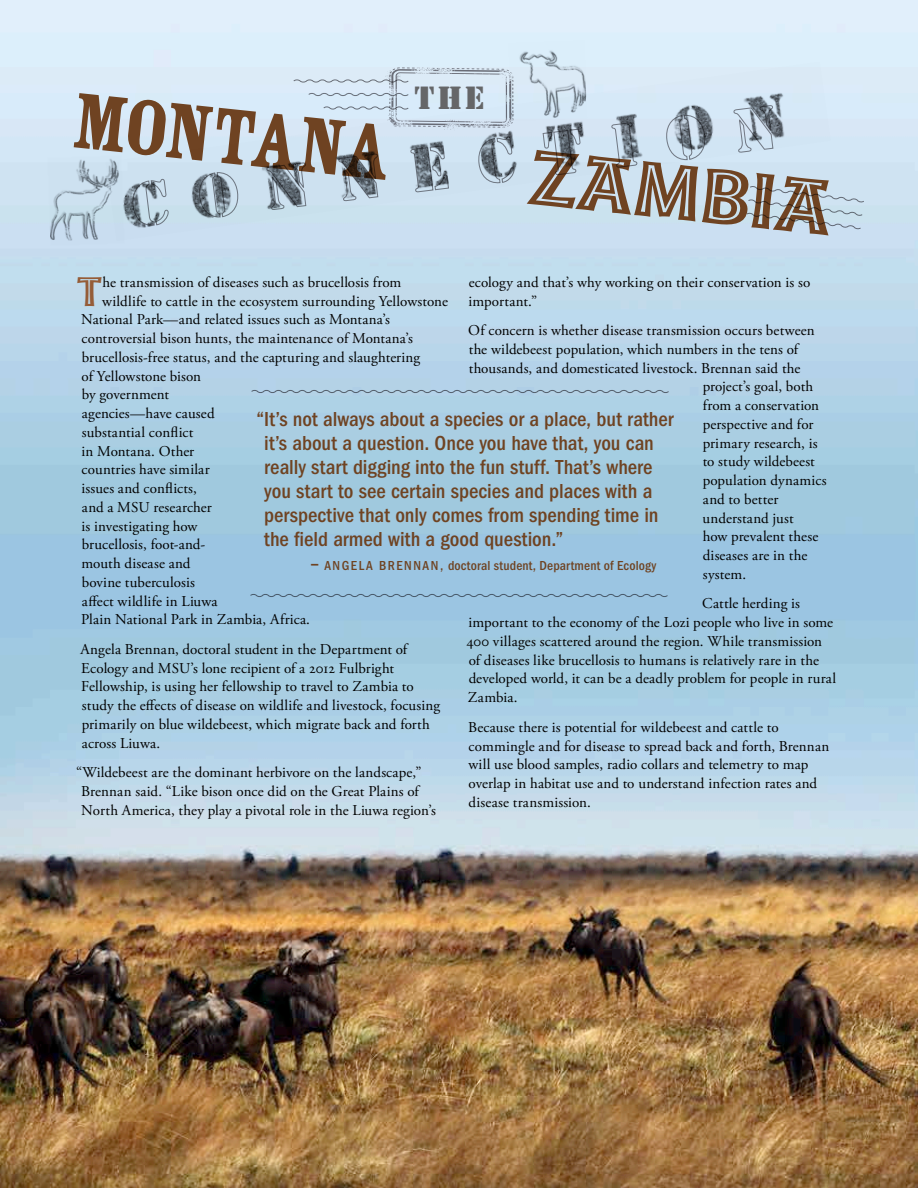
<style>
.page{position:relative;width:918px;height:1188px;background:#fff}
.page>*{position:absolute;margin:0;border:0;box-sizing:border-box;transform-origin:0 0}
.t1{font:86.4px "Rosewood Std Fill";color:#6f4322}
.t2{font:600 81px "Moonglow";color:#6f4322}
.t3{font:600 42.9px "Moonglow";color:#955c37}
.t4{font:30px "Stencil Std";color:#656668}
.t5{font:500 condensed 21px/24px "Franklin Gothic";color:#6f4322}
.t6{font:15px/18.8px "Adobe Garamond Pro";letter-spacing:.01em;color:#000}
.t7{font:500 condensed 13.5px "Franklin Gothic";letter-spacing:.015em;color:#6f4322}
.s1{font-size:21px}
</style>
<div class="page">
<img style="left:0;top:0;width:918px;height:1188px">
<img style="left:106px;top:62px;width:725px;height:179px">
<img style="left:47px;top:155px;width:77px;height:91px">
<img style="left:508px;top:41px;width:79px;height:80px">
<svg style="left:251px;top:389px;width:419px;height:5px;background:#9eb8cb"></svg>
<svg style="left:249px;top:593px;width:420px;height:5px;background:#88adc7"></svg>
<svg style="left:746px;top:186px;width:119px;height:44px;background:#c4d9e7"></svg>
<svg style="left:293px;top:67px;width:222px;height:63px;background:#cfdeec"></svg>
<h1 class="t1" style="left:77px;top:73px;width:324px;rotate:6deg">Montana</h1>
<h3 class="t4" style="left:415px;top:79px;width:71px">THE</h3>
<h2 class="t2" style="left:534px;top:130px;width:305px;rotate:6deg">Zambia</h2>
<h3 class="t3" style="left:78px;top:267px;width:26px">T</h3>
<p class="t6" style="left:102px;top:273px;width:300px">he transmission of diseases such as brucellosis from</p>
<p class="t6" style="left:469px;top:273px;width:343px">ecology and that’s why working on their conservation is so important.”</p>
<p class="t6" style="left:468px;top:322px;width:348px">Of concern is whether disease transmission occurs between</p>
<p class="t6" style="left:469px;top:340px;width:331px">the wildebeest population, which numbers in the tens of</p>
<p class="t6" style="left:469px;top:359px;width:333px">thousands, and domesticated livestock. Brennan said the</p>
<p class="t6" style="left:703px;top:378px;width:112px">project’s goal, both</p>
<p class="t6" style="left:703px;top:397px;width:118px">from a conservation</p>
<p class="t6" style="left:703px;top:415px;width:112px">perspective and for</p>
<p class="t6" style="left:703px;top:434px;width:116px">primary research, is</p>
<p class="t6" style="left:703px;top:453px;width:114px">to study wildebeest</p>
<p class="t6" style="left:703px;top:472px;width:125px">population dynamics</p>
<p class="t6" style="left:703px;top:490px;width:77px">and to better</p>
<p class="t6" style="left:703px;top:509px;width:93px">understand just</p>
<p class="t6" style="left:703px;top:528px;width:117px">how prevalent these</p>
<p class="t6" style="left:703px;top:547px;width:106px">diseases are in the</p>
<p class="t6" style="left:703px;top:565px;width:45px">system.</p>
<p class="t6" style="left:466px;top:595px;width:371px;text-indent:236px">Cattle herding is important to the economy of the Lozi people who live in some 400 villages scattered around the region. While transmission of diseases like brucellosis to humans is relatively rare in the developed world, it can be a deadly problem for people in rural Zambia.</p>
<p class="t6" style="left:468px;top:718px;width:363px">Because there is potential for wildebeest and cattle to commingle and for disease to spread back and forth, Brennan will use blood samples, radio collars and telemetry to map overlap in habitat use and to understand infection rates and disease transmission.</p>
<p class="t6" style="left:102px;top:292px;width:347px">wildlife to cattle in the ecosystem surrounding Yellowstone</p>
<p class="t6" style="left:81px;top:311px;width:310px">National Park—and related issues such as Montana’s</p>
<p class="t6" style="left:82px;top:330px;width:333px">controversial bison hunts, the maintenance of Montana’s</p>
<p class="t6" style="left:82px;top:348px;width:340px">brucellosis-free status, and the capturing and slaughtering</p>
<p class="t6" style="left:82px;top:367px;width:121px">of Yellowstone bison</p>
<p class="t6" style="left:82px;top:386px;width:89px">by government</p>
<p class="t6" style="left:82px;top:405px;width:134px">agencies—have caused</p>
<p class="t6" style="left:82px;top:423px;width:113px">substantial conflict</p>
<p class="t6" style="left:81px;top:442px;width:114px">in Montana. Other</p>
<p class="t6" style="left:82px;top:461px;width:130px">countries have similar</p>
<p class="t6" style="left:81px;top:480px;width:117px">issues and conflicts,</p>
<p class="t6" style="left:82px;top:498px;width:131px">and a MSU researcher</p>
<p class="t6" style="left:81px;top:517px;width:118px">is investigating how</p>
<p class="t6" style="left:82px;top:536px;width:125px">brucellosis, foot-and-</p>
<p class="t6" style="left:82px;top:555px;width:111px">mouth disease and</p>
<p class="t6" style="left:82px;top:573px;width:115px">bovine tuberculosis</p>
<p class="t6" style="left:82px;top:592px;width:137px">affect wildlife in Liuwa</p>
<p class="t6" style="left:81px;top:611px;width:230px">Plain National Park in Zambia, Africa.</p>
<p class="t6" style="left:80px;top:640px;width:361px">Angela Brennan, doctoral student in the Department of Ecology and MSU’s lone recipient of a 2012 Fulbright Fellowship, is using her fellowship to travel to Zambia to study the effects of disease on wildlife and livestock, focusing primarily on blue wildebeest, which migrate back and forth across Liuwa.</p>
<p class="t6" style="left:81px;top:764px;width:356px;text-indent:-5px">“Wildebeest are the dominant herbivore on the landscape,”<br>Brennan said. “Like bison once did on the Great Plains of<br>North America, they play a pivotal role in the Liuwa region’s</p>
<p class="t5" style="left:264px;top:407px;width:411px;text-indent:-8px">“It’s not always about a species or a place, but rather it’s about a question. Once you have that, you can really start digging into the fun stuff. That’s where you start to see certain species and places with a perspective that only comes from spending time in the field armed with a good question.”</p>
<p class="t7" style="left:310px;top:558px;width:348px"><span class="s1">–</span> ANGELA BRENNAN, doctoral student, Department of Ecology</p>
</div>
